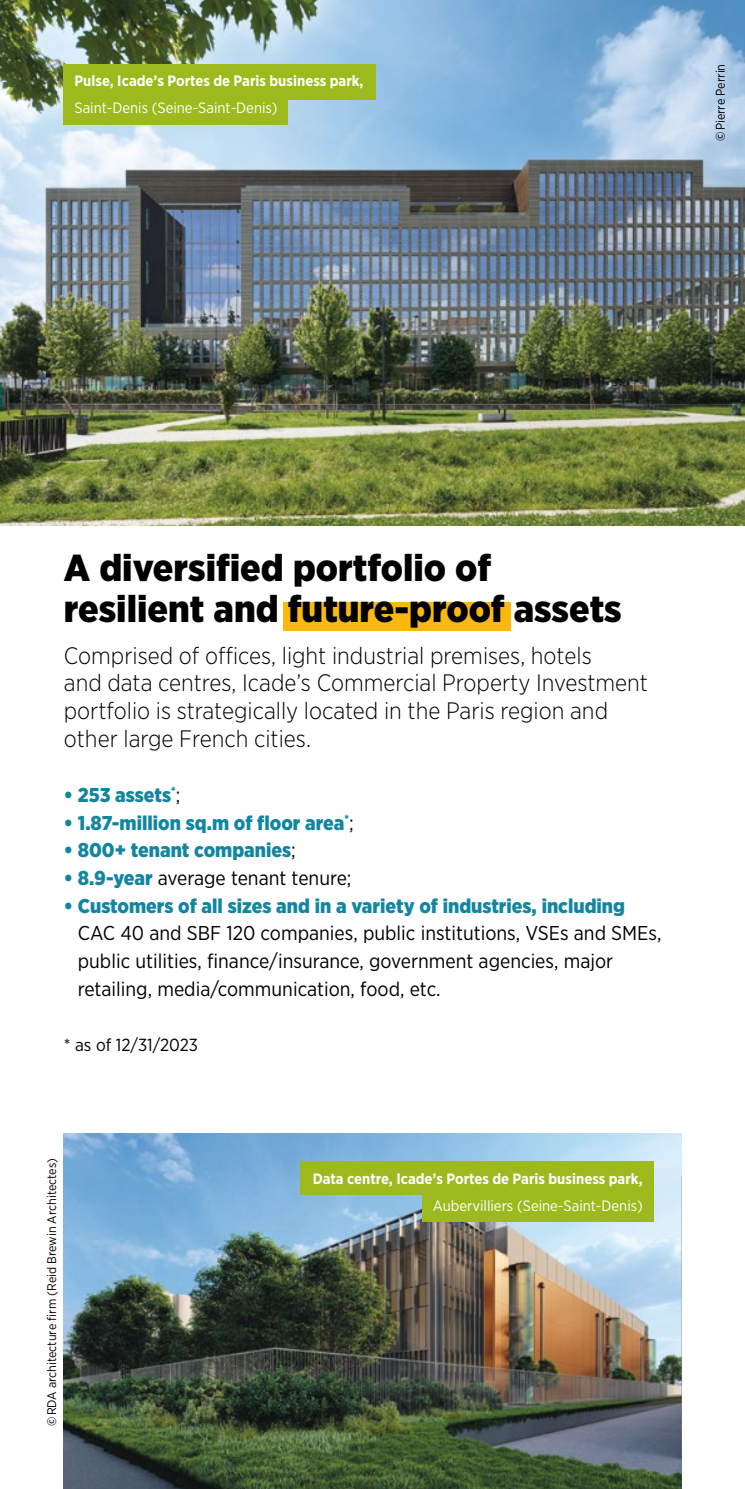
<style>
.page{position:relative;width:745px;height:1489px;background:#fff}
.page>*{position:absolute;margin:0;border:0;box-sizing:border-box;transform-origin:0 0}
.t1{font:900 37.5px/41.2px "Gotham Narrow";color:#000}
.t2{font:300 23.75px/27.8px "Gotham Narrow";color:#000}
.t3{font:20px/27.8px "Gotham Narrow";color:#000}
.t4{font:900 20px "Gotham Narrow";color:#1285a1}
.t5{font:17.5px "Gotham Narrow";color:#000}
.t6{font:700 15px "Gotham Narrow";color:#fff}
.t7{font:15px "Gotham Narrow";color:#fff}
.t8{font:12.5px "Gotham Narrow";color:#000}
.s1{font-weight:500}
.s2{font-weight:400;color:#000}
.s3{font-weight:900;color:#1285a1}
</style>
<div class="page">
<div style="left:282px;top:602px;width:228px;height:28px;background:#fbb90f"></div>
<img style="left:0;top:0;width:744px;height:525px">
<img style="left:64px;top:1133px;width:616px;height:355px">
<div style="left:64px;top:64px;width:312px;height:35px;background:#9cba1e"></div>
<div style="left:300px;top:1161px;width:353px;height:33px;background:#9cba1e"></div>
<div style="left:64px;top:91px;width:224px;height:33px;background:#9cba1e"></div>
<div style="left:422px;top:1187px;width:231px;height:34px;background:#9cba1e"></div>
<p class="t6" style="left:74px;top:72px;width:290px">Pulse, Icade’s Portes de Paris business park,</p>
<p class="t7" style="left:74px;top:99px;width:204px">Saint-Denis (Seine-Saint-Denis)</p>
<p class="t8" style="left:712px;top:141px;width:79px;rotate:-90deg"><span class="s1">©</span> Pierre Perrin</p>
<h1 class="t1" style="left:64px;top:546px;width:559px">A diversified portfolio of resilient and future-proof assets</h1>
<p class="t2" style="left:64px;top:641px;width:585px">Comprised of offices, light industrial premises, hotels<br>and data centres, Icade’s Commercial Property Investment portfolio is strategically located in the Paris region and other large French cities.</p>
<p class="t4" style="left:64px;top:781px;width:118px">• 253 assets<sup>*</sup><span class="s2">;</span></p>
<p class="t4" style="left:64px;top:809px;width:291px">• 1.87-million sq.m of floor area<sup>*</sup><span class="s2">;</span></p>
<p class="t4" style="left:64px;top:837px;width:233px">• 800+ tenant companies<span class="s2">;</span></p>
<p class="t3" style="left:64px;top:863px;width:289px"><span class="s3">• 8.9-year</span> average tenant tenure;</p>
<p class="t4" style="left:64px;top:892px;width:562px">• Customers of all sizes and in a variety of industries, including</p>
<p class="t3" style="left:78px;top:918px;width:585px">CAC 40 and SBF 120 companies, public institutions, VSEs and SMEs, public utilities, finance/insurance, government agencies, major retailing, media/communication, food, etc.</p>
<p class="t5" style="left:64px;top:1033px;width:136px">* as of 12/31/2023</p>
<p class="t8" style="left:44px;top:1425px;width:269px;rotate:-90deg"><span class="s1">©</span> RDA architecture firm (Reid Brewin Architectes)</p>
<p class="t6" style="left:312px;top:1169px;width:331px">Data centre, Icade’s Portes de Paris business park,</p>
<p class="t7" style="left:432px;top:1196px;width:211px">Aubervilliers (Seine-Saint-Denis)</p>
</div>
